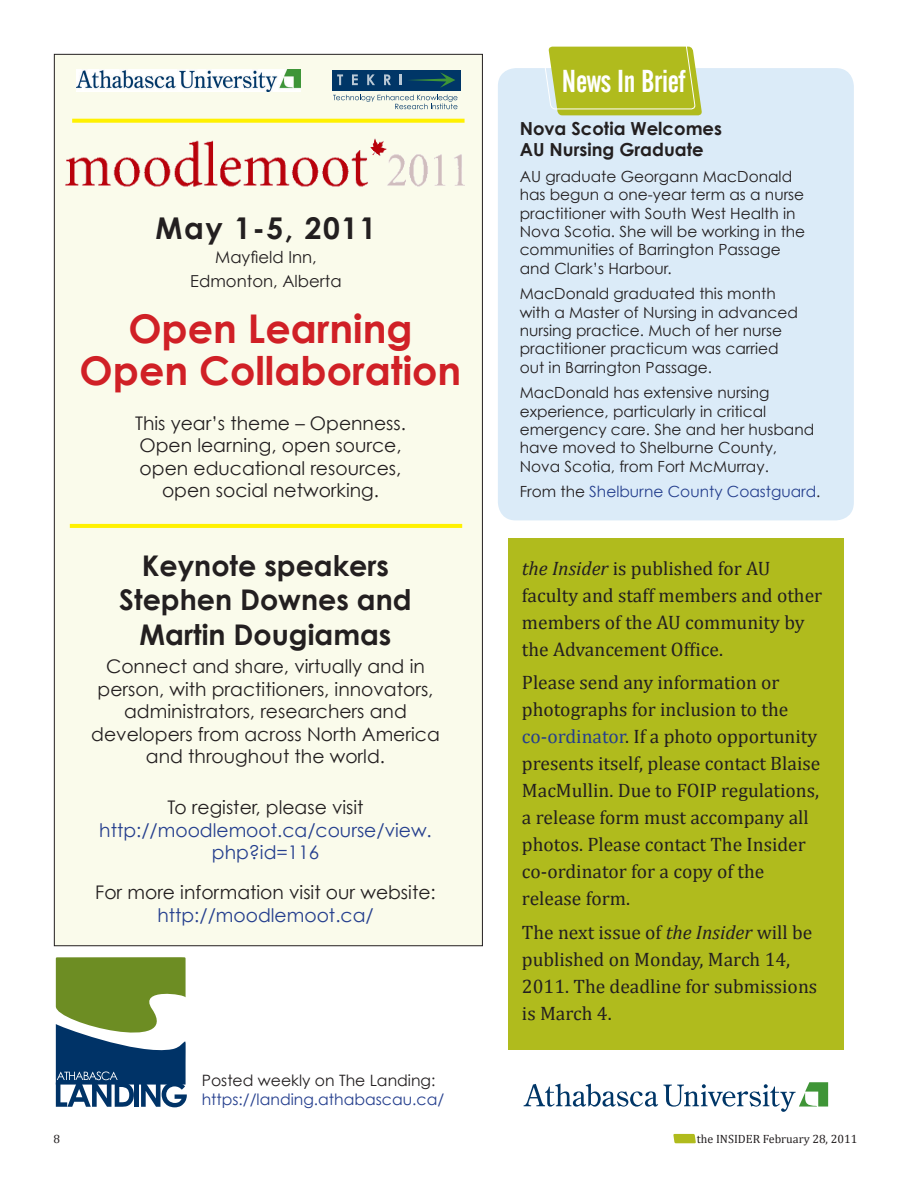
<style>
.page{position:relative;width:918px;height:1188px;background:#fff}
.page>*{position:absolute;margin:0;border:0;box-sizing:border-box;transform-origin:0 0}
.t1{font:700 39.6px/42.6px "Century Gothic";color:#d02026;text-align:center}
.Headline{font:31.35px "Alternate Gothic No 2 BT";letter-spacing:-.01em;color:#fff}
.t2{font:700 30px "Century Gothic";letter-spacing:.05em;color:#231f20}
.t3{font:700 28.5px/34.2px "Century Gothic";color:#231f20;text-align:center}
.t4{font:19.5px/27px "Cambria";color:#231f20}
.t5{font:18.75px/22.5px "Century Gothic";color:#231f20;text-align:center}
.t6{font:18.75px/22.5px "Century Gothic";color:#253f8e;text-align:center}
.t7{font:700 18px/21.6px "Century Gothic";color:#231f20}
.t8{font:16.5px "Century Gothic";color:#231f20}
.t9{font:15.6px/18.8px "Century Gothic";color:#253f8e}
.t10{font:15.3px/18.5px "Century Gothic";color:#231f20}
.t11{font:15.3px "Century Gothic";color:#253f8e}
.t12{font:12px "Cambria";color:#231f20}
.s1{color:#231f20}
.s2{color:#253f8e}
.s3{font-style:italic}
</style>
<div class="page">
<svg style="left:673px;top:1134px;width:23px;height:9px"></svg>
<div style="left:54px;top:54px;width:428px;height:892px;background:#fafbeb"></div>
<div style="left:508px;top:538px;width:336px;height:512px;background:#b0bb1d"></div>
<svg style="left:56px;top:957px;width:131px;height:150px"></svg>
<svg style="left:524px;top:1082px;width:304px;height:30px"></svg>
<img style="left:77px;top:70px;width:224px;height:21px">
<img style="left:66px;top:138px;width:399px;height:49px">
<svg style="left:333px;top:95px;width:124px;height:14px"></svg>
<div style="left:332px;top:70px;width:128px;height:20px;background:#003667"></div>
<svg style="left:337px;top:74px;width:6px;height:11px"></svg>
<svg style="left:352px;top:74px;width:6px;height:11px"></svg>
<svg style="left:367px;top:74px;width:8px;height:11px"></svg>
<svg style="left:384px;top:74px;width:7px;height:11px"></svg>
<svg style="left:400px;top:72px;width:55px;height:16px"></svg>
<svg style="left:70px;top:524px;width:392px;height:4px;background:#fef104"></svg>
<svg style="left:72px;top:119px;width:393px;height:4px;background:#fef111"></svg>
<div style="left:498px;top:68px;width:356px;height:452px;background:#dbebf8;border-radius:18px"></div>
<svg style="left:545px;top:46px;width:157px;height:69px;background:#b6c135"></svg>
<p class="t2" style="left:156px;top:210px;width:222px">May 1-5, 2011</p>
<p class="t8" style="left:215px;top:247px;width:103px">Mayfield Inn,</p>
<p class="t8" style="left:190px;top:271px;width:153px">Edmonton, Alberta</p>
<p class="t1" style="left:80px;top:306px;width:383px">Open Learning<br>Open Collaboration</p>
<p class="t5" style="left:135px;top:411px;width:272px">This year’s theme – Openness.<br>Open learning, open source, open educational resources, open social networking.</p>
<p class="t3" style="left:119px;top:548px;width:294px">Keynote speakers<br>Stephen Downes and<br>Martin Dougiamas</p>
<p class="t5" style="left:91px;top:655px;width:350px">Connect and share, virtually and in person, with practitioners, innovators, administrators, researchers and developers from across North America and throughout the world.</p>
<p class="t6" style="left:99px;top:796px;width:334px"><span class="s1">To register, please visit </span>http://moodlemoot.ca/course/view. php?id=116</p>
<p class="t5" style="left:95px;top:881px;width:342px">For more information visit our website: <span class="s2">http://moodlemoot.ca/</span></p>
<p class="t9" style="left:202px;top:1071px;width:244px"><span class="s1">Posted weekly on The Landing: </span>https://landing.athabascau.ca/</p>
<p class="Headline" style="left:562px;top:63px;width:126px">News In Brief</p>
<p class="t7" style="left:520px;top:117px;width:204px">Nova Scotia Welcomes<br>AU Nursing Graduate</p>
<p class="t10" style="left:520px;top:167px;width:287px">AU graduate Georgann MacDonald has begun a one-year term as a nurse practitioner with South West Health in Nova Scotia. She will be working in the communities of Barrington Passage and Clark’s Harbour.</p>
<p class="t10" style="left:520px;top:284px;width:280px">MacDonald graduated this month with a Master of Nursing in advanced nursing practice. Much of her nurse practitioner practicum was carried out in Barrington Passage.</p>
<p class="t10" style="left:520px;top:383px;width:296px">MacDonald has extensive nursing experience, particularly in critical emergency care. She and her husband have moved to Shelburne County, Nova Scotia, from Fort McMurray.</p>
<p class="t11" style="left:520px;top:482px;width:302px"><span class="s1">From the</span> Shelburne County Coastguard<span class="s1">.</span></p>
<p class="t4" style="left:522px;top:554px;width:302px"><span class="s3">the Insider</span> is published for AU faculty and staff members and other members of the AU community by the Advancement Office.</p>
<p class="t4" style="left:522px;top:669px;width:300px">Please send any information or photographs for inclusion to the <span class="s2">co-ordinator</span>. If a photo opportunity presents itself, please contact Blaise<br>MacMullin. Due to FOIP regulations, a release form must accompany all photos. Please contact The Insider co-ordinator for a copy of the release form.</p>
<p class="t4" style="left:522px;top:919px;width:297px">The next issue of <span class="s3">the Insider</span> will be published on Monday, March 14,<br>2011. The deadline for submissions is March 4.</p>
<p class="t12" style="left:53px;top:1132px;width:8px">8</p>
<p class="t12" style="left:697px;top:1132px;width:162px">the INSIDER February 28, 2011</p>
</div>
